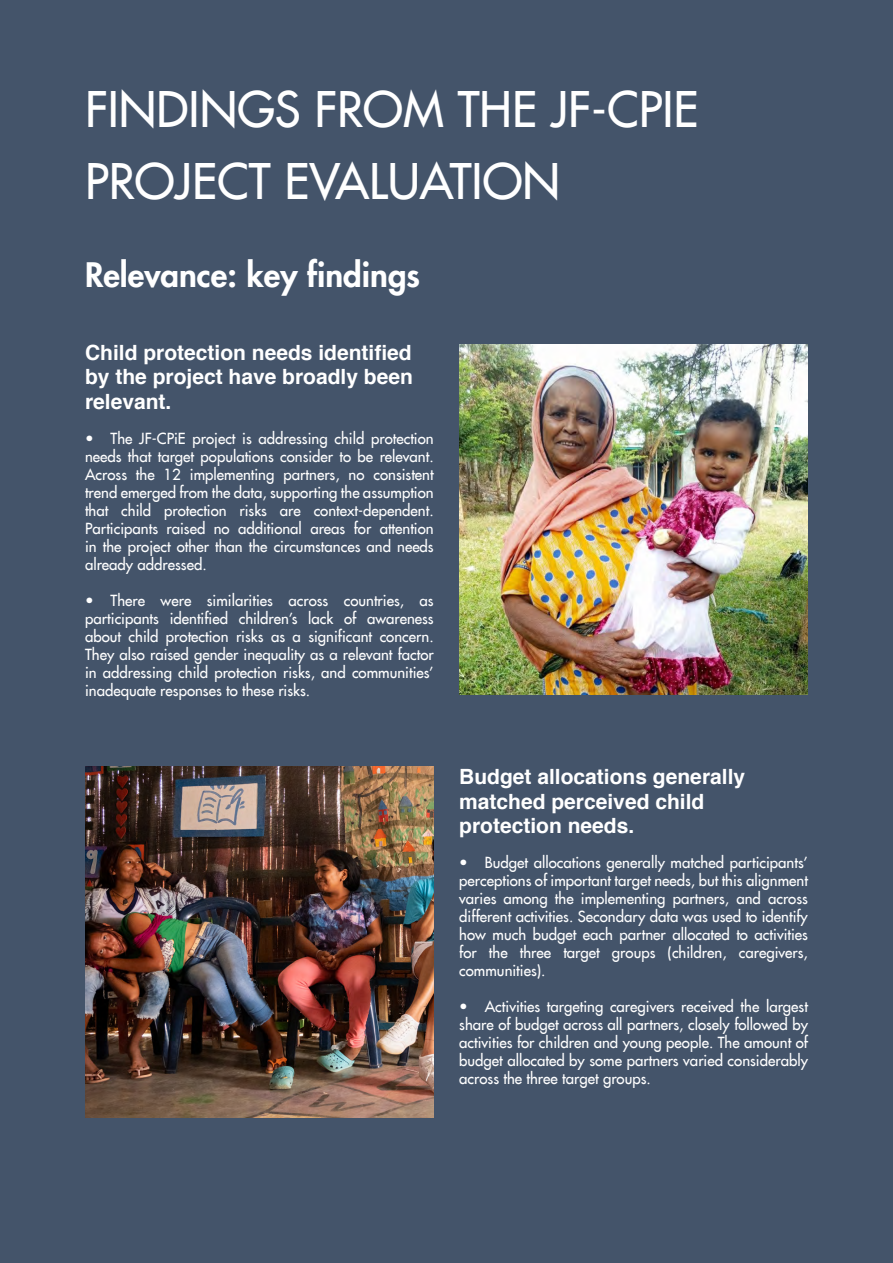
<style>
.page{position:relative;width:893px;height:1263px;background:#44546a}
.page>*{position:absolute;margin:0;border:0;box-sizing:border-box;transform-origin:0 0}
.t1{font:48px/72px "Futura LT";color:#fff}
.t2{font:800 33px "Futura LT";color:#fff}
.t3{font:700 21px/24.2px "Helvetica";color:#fff;text-align:justify}
.t4{font:15px/18px "Futura LT";color:#fff;text-align:justify}
</style>
<div class="page">
<img style="left:459px;top:344px;width:349px;height:350px">
<img style="left:85px;top:766px;width:349px;height:351px">
<h1 class="t1" style="left:85px;top:73px;width:615px">FINDINGS FROM THE JF-CPIE<br>PROJECT EVALUATION</h1>
<h2 class="t2" style="left:85px;top:253px;width:337px">Relevance: key findings</h2>
<h3 class="t3" style="left:85px;top:341px;width:329px">Child protection needs identified by the project have broadly been relevant.</h3>
<p class="t4" style="left:85px;top:429px;width:350px">• The JF-CPiE project is addressing child protection needs that target populations consider to be relevant.<br>Across the 12 implementing partners, no consistent trend emerged from the data, supporting the assumption that child protection risks are context-dependent.<br>Participants raised no additional areas for attention in the project other than the circumstances and needs already addressed.</p>
<p class="t4" style="left:85px;top:591px;width:350px">• There were similarities across countries, as participants identified children’s lack of awareness about child protection risks as a significant concern.<br>They also raised gender inequality as a relevant factor in addressing child protection risks, and communities’ inadequate responses to these risks.</p>
<h3 class="t3" style="left:459px;top:765px;width:287px;text-align:left">Budget allocations generally matched perceived child protection needs.</h3>
<p class="t4" style="left:459px;top:853px;width:350px">• Budget allocations generally matched participants’ perceptions of important target needs, but this alignment varies among the implementing partners, and across different activities. Secondary data was used to identify how much budget each partner allocated to activities for the three target groups (children, caregivers, communities).</p>
<p class="t4" style="left:459px;top:997px;width:350px">• Activities targeting caregivers received the largest share of budget across all partners, closely followed by activities for children and young people. The amount of budget allocated by some partners varied considerably across the three target groups.</p>
</div>
